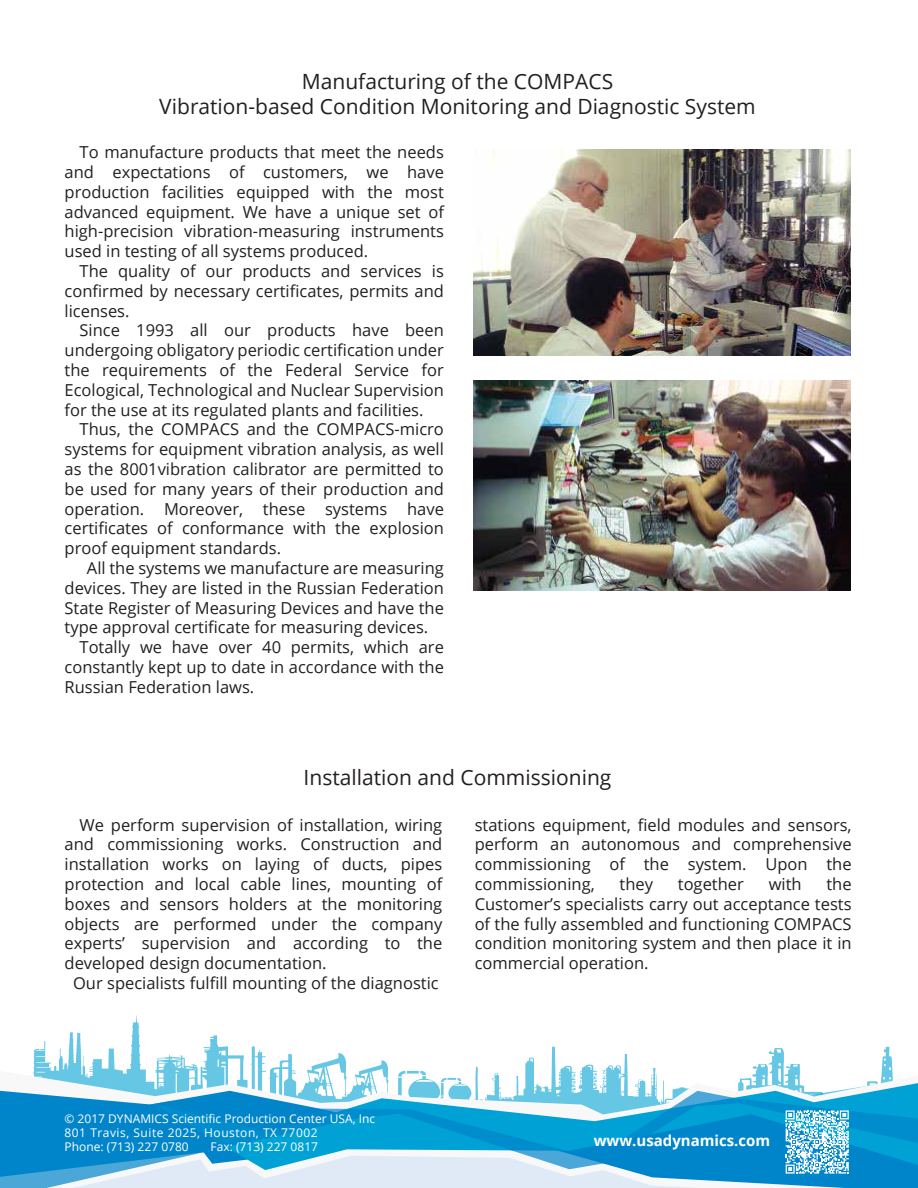
<style>
.page{position:relative;width:918px;height:1188px;background:#fff}
.page>*{position:absolute;margin:0;border:0;box-sizing:border-box;transform-origin:0 0}
.t1{font:21px/25.2px "Open Sans";color:#231f20;text-align:center}
.t2{font:16.5px/19.8px "Open Sans";color:#231f20;text-align:justify}
.t3{font:700 15px "Open Sans";color:#fff}
.t4{font:12px/14.4px "Open Sans";color:#fff}
</style>
<div class="page">
<svg style="left:33px;top:1015px;width:860px;height:56px"></svg>
<svg style="left:0;top:1071px;width:893px;height:20px"></svg>
<svg style="left:153px;top:1083px;width:566px;height:8px"></svg>
<svg style="left:0;top:1091px;width:918px;height:97px;background:#52b1dc"></svg>
<svg style="left:719px;top:1078px;width:199px;height:96px"></svg>
<img style="left:473px;top:380px;width:378px;height:211px">
<img style="left:473px;top:150px;width:377px;height:206px">
<p class="t1" style="left:159px;top:68px;width:598px">Manufacturing of the COMPACS<br>Vibration-based Condition Monitoring and Diagnostic System</p>
<p class="t2" style="left:65px;top:142px;width:381px;text-indent:15px">To manufacture products that meet the needs and expectations of customers, we have production facilities equipped with the most advanced equipment. We have a unique set of high-precision vibration-measuring instruments used in testing of all systems produced.</p>
<p class="t2" style="left:65px;top:261px;width:381px;text-indent:15px">The quality of our products and services is confirmed by necessary certificates, permits and licenses.</p>
<p class="t2" style="left:65px;top:320px;width:381px;text-indent:15px">Since 1993 all our products have been undergoing obligatory periodic certification under the requirements of the Federal Service for Ecological, Technological and Nuclear Supervision for the use at its regulated plants and facilities.</p>
<p class="t2" style="left:65px;top:419px;width:381px;text-indent:15px">Thus, the COMPACS and the COMPACS-micro systems for equipment vibration analysis, as well as the 8001vibration calibrator are permitted to be used for many years of their production and operation. Moreover, these systems have certificates of conformance with the explosion proof equipment standards.</p>
<p class="t2" style="left:87px;top:558px;width:358px">All the systems we manufacture are measuring</p>
<p class="t2" style="left:65px;top:577px;width:381px">devices. They are listed in the Russian Federation</p>
<p class="t2" style="left:65px;top:597px;width:381px">State Register of Measuring Devices and have the</p>
<p class="t2" style="left:65px;top:617px;width:365px">type approval certificate for measuring devices.</p>
<p class="t2" style="left:80px;top:637px;width:366px">Totally we have over 40 permits, which are</p>
<p class="t2" style="left:65px;top:657px;width:381px">constantly kept up to date in accordance with the</p>
<p class="t2" style="left:65px;top:676px;width:191px">Russian Federation laws.</p>
<p class="t1" style="left:304px;top:764px;width:309px">Installation and Сommissioning</p>
<p class="t2" style="left:80px;top:814px;width:364px">We perform supervision of installation, wiring</p>
<p class="t2" style="left:65px;top:834px;width:379px">and commissioning works. Construction and</p>
<p class="t2" style="left:65px;top:854px;width:379px">installation works on laying of ducts, pipes</p>
<p class="t2" style="left:65px;top:874px;width:379px">protection and local cable lines, mounting of</p>
<p class="t2" style="left:65px;top:894px;width:379px">boxes and sensors holders at the monitoring</p>
<p class="t2" style="left:65px;top:913px;width:379px">objects are performed under the company</p>
<p class="t2" style="left:65px;top:933px;width:379px">experts’ supervision and according to the</p>
<p class="t2" style="left:65px;top:953px;width:263px">developed design documentation.</p>
<p class="t2" style="left:73px;top:973px;width:367px">Our specialists fulfill mounting of the diagnostic</p>
<p class="t2" style="left:475px;top:814px;width:379px">stations equipment, field modules and sensors, perform an autonomous and comprehensive commissioning of the system. Upon the commissioning,</p>
<p class="t2" style="left:475px;top:874px;width:379px;text-indent:352px">the Customer’s specialists carry out acceptance tests of the fully assembled and functioning COMPACS condition monitoring system and then place it in commercial operation.</p>
<p class="t2" style="left:620px;top:874px;width:35px">they</p>
<p class="t2" style="left:678px;top:874px;width:68px">together</p>
<p class="t2" style="left:769px;top:874px;width:34px">with</p>
<p class="t4" style="left:65px;top:1111px;width:312px">© 2017 DYNAMICS Scientific Production Center USA, Inc<br>801 Travis, Suite 2025, Houston, TX 77002<br>Phone: (713) 227 0780</p>
<p class="t4" style="left:211px;top:1140px;width:109px">Fax: (713) 227 0817</p>
<p class="t3" style="left:594px;top:1130px;width:178px">www.usadynamics.com</p>
</div>
